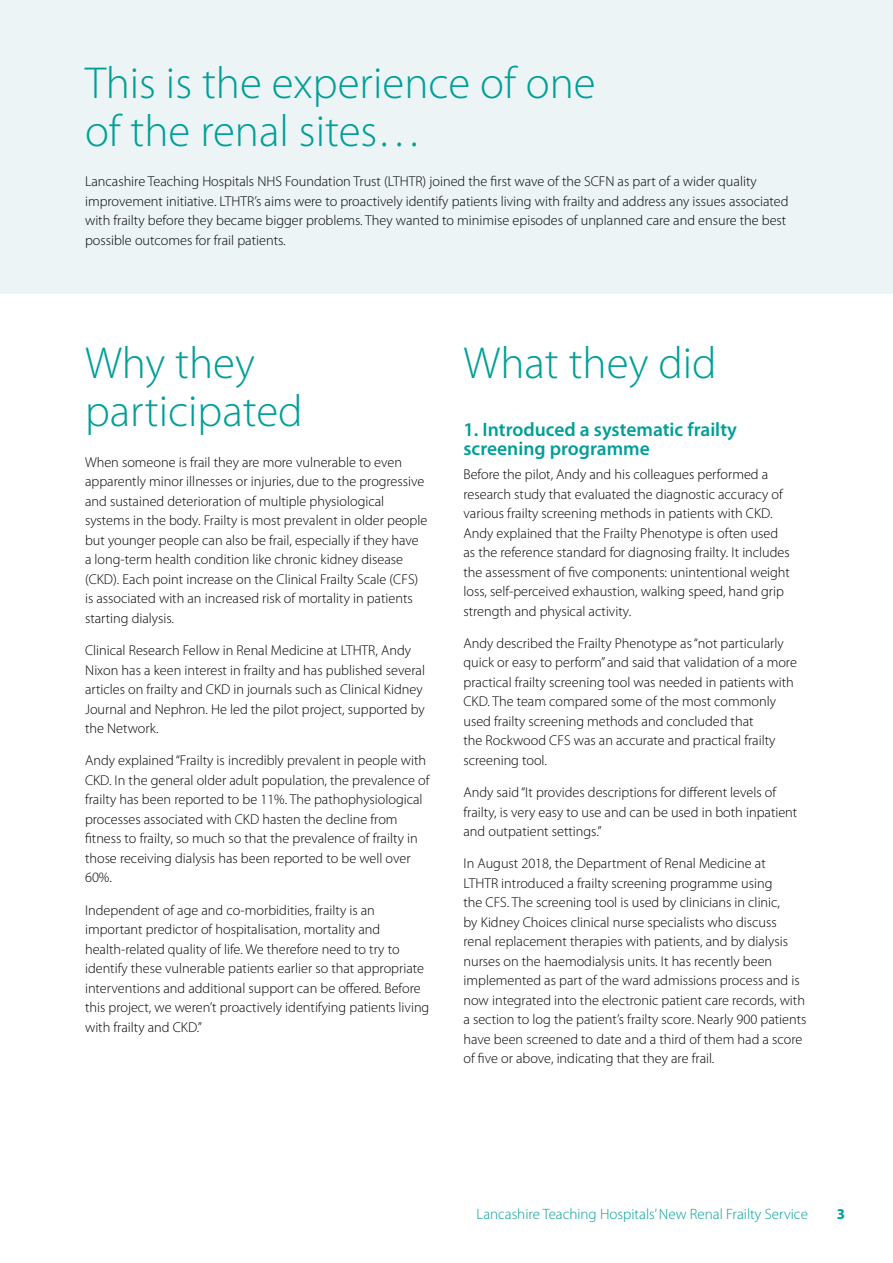
<style>
.page{position:relative;width:893px;height:1263px;background:#fff}
.page>*{position:absolute;margin:0;border:0;box-sizing:border-box;transform-origin:0 0}
.t1{font:300 45px/48px "Myriad Pro";color:#009f98}
.t2{font:600 19.5px/19.5px "Myriad Pro";color:#009f98}
.t3{font:300 15px "Myriad Pro";color:#009f98}
.t4{font:700 15px "Myriad Pro";color:#009f98}
.t5{font:300 14.25px/19.5px "Myriad Pro";color:#000}
</style>
<div class="page">
<div style="left:0;top:0;width:893px;height:293px;background:#edf4f5"></div>
<h1 class="t1" style="left:85px;top:59px;width:512px">This is the experience of one of the renal sites…</h1>
<p class="t5" style="left:85px;top:172px;width:705px">Lancashire Teaching Hospitals NHS Foundation Trust (LTHTR) joined the first wave of the SCFN as part of a wider quality improvement initiative. LTHTR’s aims were to proactively identify patients living with frailty and address any issues associated with frailty before they became bigger problems. They wanted to minimise episodes of unplanned care and ensure the best possible outcomes for frail patients.</p>
<h1 class="t1" style="left:85px;top:340px;width:219px">Why they participated</h1>
<p class="t5" style="left:85px;top:453px;width:344px">When someone is frail they are more vulnerable to even apparently minor illnesses or injuries, due to the progressive and sustained deterioration of multiple physiological systems in the body. Frailty is most prevalent in older people but younger people can also be frail, especially if they have a long-term health condition like chronic kidney disease (CKD). Each point increase on the Clinical Frailty Scale (CFS) is associated with an increased risk of mortality in patients starting dialysis.</p>
<p class="t5" style="left:85px;top:641px;width:342px">Clinical Research Fellow in Renal Medicine at LTHTR, Andy Nixon has a keen interest in frailty and has published several articles on frailty and CKD in journals such as Clinical Kidney Journal and Nephron. He led the pilot project, supported by the Network.</p>
<p class="t5" style="left:85px;top:751px;width:346px">Andy explained “Frailty is incredibly prevalent in people with CKD. In the general older adult population, the prevalence of frailty has been reported to be 11%. The pathophysiological processes associated with CKD hasten the decline from fitness to frailty, so much so that the prevalence of frailty in those receiving dialysis has been reported to be well over 60%.</p>
<p class="t5" style="left:85px;top:900px;width:346px">Independent of age and co-morbidities, frailty is an important predictor of hospitalisation, mortality and health-related quality of life. We therefore need to try to identify these vulnerable patients earlier so that appropriate interventions and additional support can be offered. Before this project, we weren’t proactively identifying patients living with frailty and CKD.”</p>
<h1 class="t1" style="left:463px;top:340px;width:255px">What they did</h1>
<h2 class="t2" style="left:463px;top:420px;width:275px">1. Introduced a systematic frailty screening programme</h2>
<p class="t5" style="left:463px;top:465px;width:328px">Before the pilot, Andy and his colleagues performed a research study that evaluated the diagnostic accuracy of various frailty screening methods in patients with CKD.<br>Andy explained that the Frailty Phenotype is often used as the reference standard for diagnosing frailty. It includes the assessment of five components: unintentional weight loss, self-perceived exhaustion, walking speed, hand grip strength and physical activity.</p>
<p class="t5" style="left:463px;top:634px;width:335px">Andy described the Frailty Phenotype as “not particularly quick or easy to perform” and said that validation of a more practical frailty screening tool was needed in patients with CKD. The team compared some of the most commonly used frailty screening methods and concluded that<br>the Rockwood CFS was an accurate and practical frailty screening tool.</p>
<p class="t5" style="left:463px;top:783px;width:335px">Andy said “It provides descriptions for different levels of frailty, is very easy to use and can be used in both inpatient and outpatient settings.”</p>
<p class="t5" style="left:463px;top:854px;width:344px">In August 2018, the Department of Renal Medicine at<br>LTHTR introduced a frailty screening programme using<br>the CFS. The screening tool is used by clinicians in clinic,<br>by Kidney Choices clinical nurse specialists who discuss renal replacement therapies with patients, and by dialysis nurses on the haemodialysis units. It has recently been implemented as part of the ward admissions process and is now integrated into the electronic patient care records, with a section to log the patient’s frailty score. Nearly 900 patients have been screened to date and a third of them had a score of five or above, indicating that they are frail.</p>
<p class="t3" style="left:477px;top:1206px;width:333px">Lancashire Teaching Hospitals’ New Renal Frailty Service</p>
<p class="t4" style="left:837px;top:1206px;width:10px">3</p>
</div>
